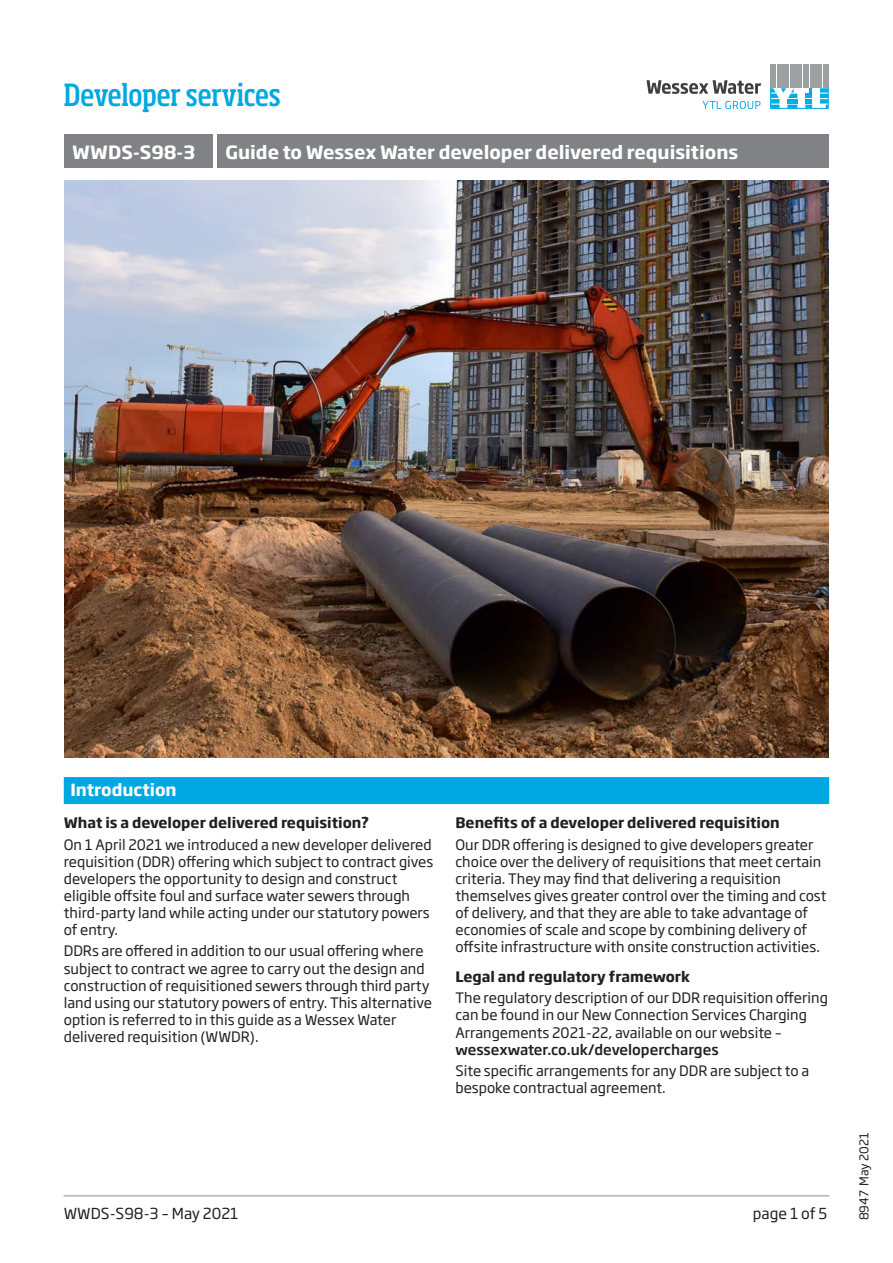
<style>
.page{position:relative;width:893px;height:1263px;background:#fff}
.page>*{position:absolute;margin:0;border:0;box-sizing:border-box;transform-origin:0 0}
.t1{font:500 condensed 30px "Soho Pro";letter-spacing:-.005em;color:#00a8e2}
.t2{font:700 18px "Soho Gothic Pro";color:#fff}
.section_heads{font:700 16.5px "Soho Gothic Pro";color:#fff}
.t3{font:15px "Soho Gothic Pro";color:#231f20}
.body{font:14.25px/17.1px "Soho Gothic Pro";color:#231f20}
.body-2{font:700 14.25px "Soho Gothic Pro";color:#231f20}
.t4{font:12px "Soho Gothic Pro";color:#231f20}
.s1{font-weight:500}
</style>
<div class="page">
<div style="left:64px;top:134px;width:149px;height:34px;background:#808285"></div>
<div style="left:217px;top:134px;width:611px;height:34px;background:#808285"></div>
<svg style="left:782px;top:64px;width:34px;height:23px"></svg>
<div style="left:823px;top:64px;width:6px;height:23px;background:#9da0a1"></div>
<div style="left:770px;top:64px;width:6px;height:23px;background:#9da0a1"></div>
<div style="left:777px;top:64px;width:5px;height:23px;background:#9da0a1"></div>
<div style="left:783px;top:64px;width:6px;height:23px;background:#9da0a1"></div>
<div style="left:790px;top:64px;width:5px;height:23px;background:#9da0a1"></div>
<div style="left:797px;top:64px;width:5px;height:23px;background:#9da0a1"></div>
<div style="left:803px;top:64px;width:6px;height:23px;background:#9da0a1"></div>
<div style="left:810px;top:64px;width:5px;height:23px;background:#9da0a1"></div>
<div style="left:816px;top:64px;width:6px;height:23px;background:#9da0a1"></div>
<svg style="left:770px;top:87px;width:59px;height:22px"></svg>
<svg style="left:702px;top:101px;width:58px;height:8px"></svg>
<svg style="left:646px;top:80px;width:115px;height:14px"></svg>
<div style="left:64px;top:777px;width:765px;height:27px;background:#00a8e2"></div>
<hr style="left:64px;top:1195px;width:765px;height:1px;background:#bcbdc0">
<img style="left:65px;top:180px;width:763px;height:578px">
<p class="t1" style="left:64px;top:75px;width:219px">Developer services</p>
<p class="t2" style="left:72px;top:138px;width:124px">WWDS-S98-3</p>
<p class="t2" style="left:225px;top:138px;width:514px">Guide to Wessex Water developer delivered requisitions</p>
<p class="section_heads" style="left:70px;top:777px;width:108px">Introduction</p>
<p class="body-2" style="left:64px;top:811px;width:307px">What is a developer delivered requisition?</p>
<p class="body" style="left:64px;top:835px;width:371px">On 1 April 2021 we introduced a new developer delivered requisition (DDR) offering which subject to contract gives developers the opportunity to design and construct eligible offsite foul and surface water sewers through third-party land while acting under our statutory powers of entry.</p>
<p class="body" style="left:64px;top:942px;width:370px">DDRs are offered in addition to our usual offering where subject to contract we agree to carry out the design and construction of requisitioned sewers through third party land using our statutory powers of entry. This alternative option is referred to in this guide as a Wessex Water delivered requisition (WWDR).</p>
<p class="body-2" style="left:455px;top:811px;width:326px">Benefits of a developer delivered requisition</p>
<p class="body" style="left:455px;top:835px;width:373px">Our DDR offering is designed to give developers greater choice over the delivery of requisitions that meet certain criteria. They may find that delivering a requisition themselves gives greater control over the timing and cost of delivery, and that they are able to take advantage of economies of scale and scope by combining delivery of offsite infrastructure with onsite construction activities.</p>
<p class="body-2" style="left:455px;top:965px;width:236px">Legal and regulatory framework</p>
<p class="body" style="left:455px;top:989px;width:374px">The regulatory description of our DDR requisition offering can be found in our New Connection Services Charging Arrangements 2021-22, available on our website – <span class="s1">wessexwater.co.uk/developercharges</span></p>
<p class="body" style="left:455px;top:1061px;width:355px">Site specific arrangements for any DDR are subject to a bespoke contractual agreement.</p>
<p class="t3" style="left:64px;top:1202px;width:176px">WWDS-S98-3 – May 2021</p>
<p class="t3" style="left:753px;top:1202px;width:76px">page 1 of 5</p>
<p class="t4" style="left:855px;top:1220px;width:90px;rotate:-90deg">8947 May 2021</p>
</div>
